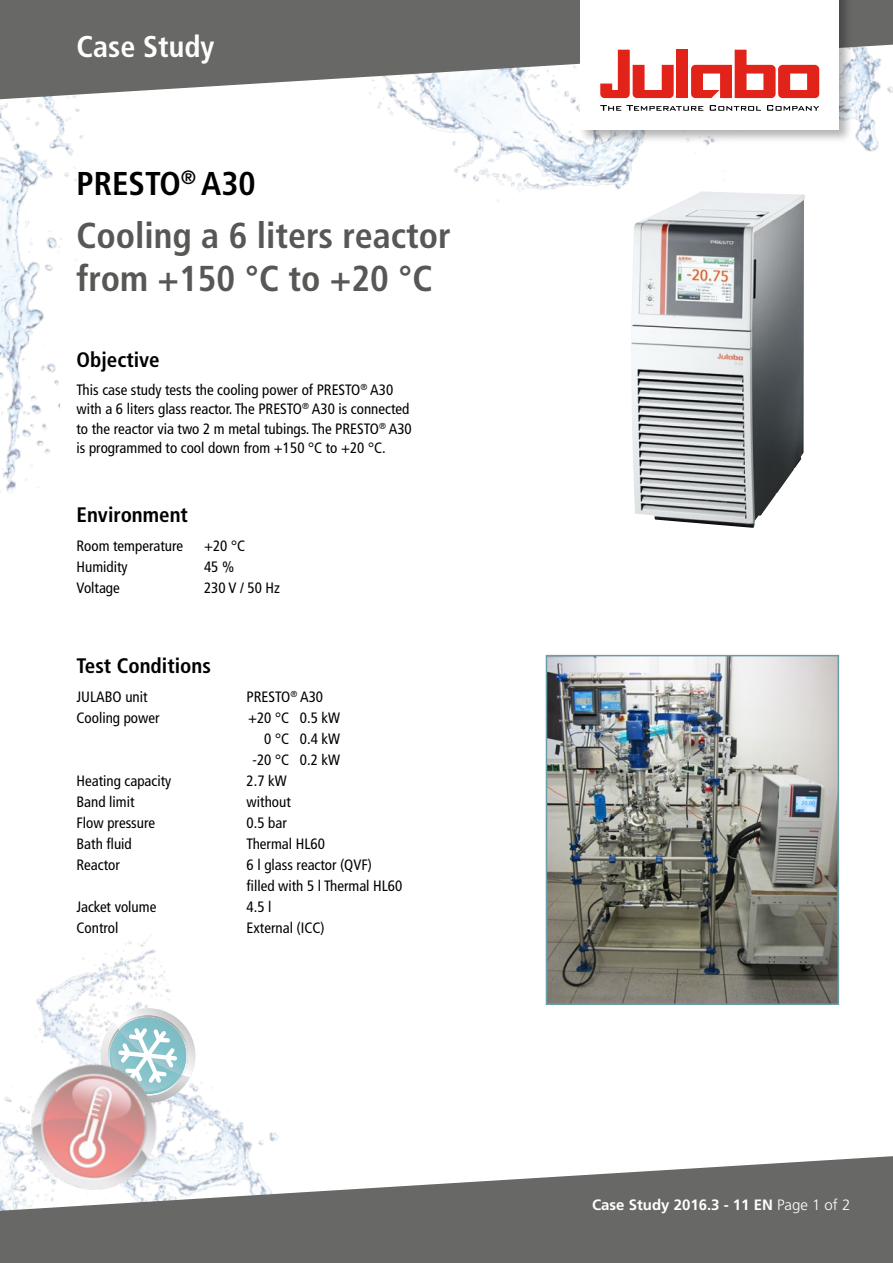
<style>
.page{position:relative;width:893px;height:1263px;background:#fff}
.page>*{position:absolute;margin:0;border:0;box-sizing:border-box;transform-origin:0 0}
.t1{font:700 condensed 36px/43.2px "Frutiger LT Std";color:#575756}
.t2{font:700 condensed 33px "Frutiger LT Std";color:#000}
.t3{font:700 condensed 30px "Frutiger LT Std";color:#fff}
.t4{font:700 condensed 21px "Frutiger LT Std";color:#000}
.t5{font:condensed 15px/21px "Frutiger LT Std";color:#000}
.t6{font:700 15px "Frutiger LT Std";color:#fff}
.s1{font-weight:300}
</style>
<div class="page">
<img style="left:0;top:104px;width:83px;height:389px">
<img style="left:377px;top:104px;width:502px;height:98px">
<svg style="left:0;top:0;width:893px;height:104px;fill:#686867"></svg>
<div style="left:578px;top:0;width:275px;height:144px;background:#000;opacity:.3"></div>
<div style="left:580px;top:0;width:259px;height:130px;background:#fff"></div>
<svg style="left:600px;top:105px;width:103px;height:6px"></svg>
<svg style="left:710px;top:105px;width:51px;height:6px"></svg>
<svg style="left:767px;top:105px;width:52px;height:6px"></svg>
<svg style="left:600px;top:50px;width:74px;height:48px"></svg>
<div style="left:676px;top:50px;width:12px;height:48px;background:#e2231a"></div>
<svg style="left:691px;top:50px;width:129px;height:48px"></svg>
<img style="left:36px;top:940px;width:243px;height:215px">
<svg style="left:94px;top:1008px;width:108px;height:101px"></svg>
<img style="left:0;top:1019px;width:198px;height:136px">
<svg style="left:0;top:1155px;width:893px;height:108px;fill:#686867"></svg>
<img style="left:549px;top:658px;width:287px;height:344px">
<div style="left:546px;top:655px;width:293px;height:350px;border:2px solid #699daa"></div>
<img style="left:631px;top:191px;width:174px;height:337px">
<h3 class="t3" style="left:77px;top:28px;width:139px">Case Study</h3>
<h2 class="t2" style="left:77px;top:164px;width:181px">PRESTO<sup>®</sup> A30</h2>
<h1 class="t1" style="left:77px;top:214px;width:376px">Cooling a 6 liters reactor from +150 °C to +20 °C</h1>
<h3 class="t4" style="left:77px;top:347px;width:85px">Objective</h3>
<p class="t5" style="left:77px;top:380px;width:337px;line-height:19.5px">This case study tests the cooling power of PRESTO<sup>®</sup> A30 with a 6 liters glass reactor. The PRESTO<sup>®</sup> A30 is connected to the reactor via two 2 m metal tubings. The PRESTO<sup>®</sup> A30 is programmed to cool down from +150 °C to +20 °C.</p>
<h3 class="t4" style="left:77px;top:502px;width:113px">Environment</h3>
<p class="t5" style="left:77px;top:536px;width:108px">Room temperature</p>
<p class="t5" style="left:204px;top:536px;width:43px">+20 °C</p>
<p class="t5" style="left:77px;top:557px;width:53px">Humidity</p>
<p class="t5" style="left:204px;top:557px;width:32px">45 %</p>
<p class="t5" style="left:77px;top:578px;width:45px">Voltage</p>
<p class="t5" style="left:204px;top:578px;width:77px">230 V / 50 Hz</p>
<h3 class="t4" style="left:77px;top:653px;width:136px">Test Conditions</h3>
<p class="t5" style="left:77px;top:687px;width:73px">JULABO unit</p>
<p class="t5" style="left:247px;top:687px;width:78px">PRESTO<sup>®</sup> A30</p>
<p class="t5" style="left:77px;top:708px;width:85px">Cooling power</p>
<p class="t5" style="left:248px;top:708px;width:94px;text-align:right">+20 °C 0.5 kW<br>0 °C 0.4 kW -20 °C 0.2 kW</p>
<p class="t5" style="left:77px;top:771px;width:96px">Heating capacity</p>
<p class="t5" style="left:247px;top:771px;width:42px">2.7 kW</p>
<p class="t5" style="left:77px;top:792px;width:60px">Band limit</p>
<p class="t5" style="left:247px;top:792px;width:46px">without</p>
<p class="t5" style="left:77px;top:813px;width:80px">Flow pressure</p>
<p class="t5" style="left:247px;top:813px;width:42px">0.5 bar</p>
<p class="t5" style="left:77px;top:834px;width:57px">Bath fluid</p>
<p class="t5" style="left:247px;top:834px;width:80px">Thermal HL60</p>
<p class="t5" style="left:77px;top:855px;width:45px">Reactor</p>
<p class="t5" style="left:247px;top:855px;width:157px">6 l glass reactor (QVF) filled with 5 l Thermal HL60</p>
<p class="t5" style="left:77px;top:897px;width:81px">Jacket volume</p>
<p class="t5" style="left:247px;top:897px;width:26px">4.5 l</p>
<p class="t5" style="left:77px;top:918px;width:43px">Control</p>
<p class="t5" style="left:247px;top:918px;width:80px">External (ICC)</p>
<p class="t6" style="left:592px;top:1196px;width:260px">Case Study 2016.3 - 11 EN <span class="s1">Page 1 of 2</span></p>
</div>
